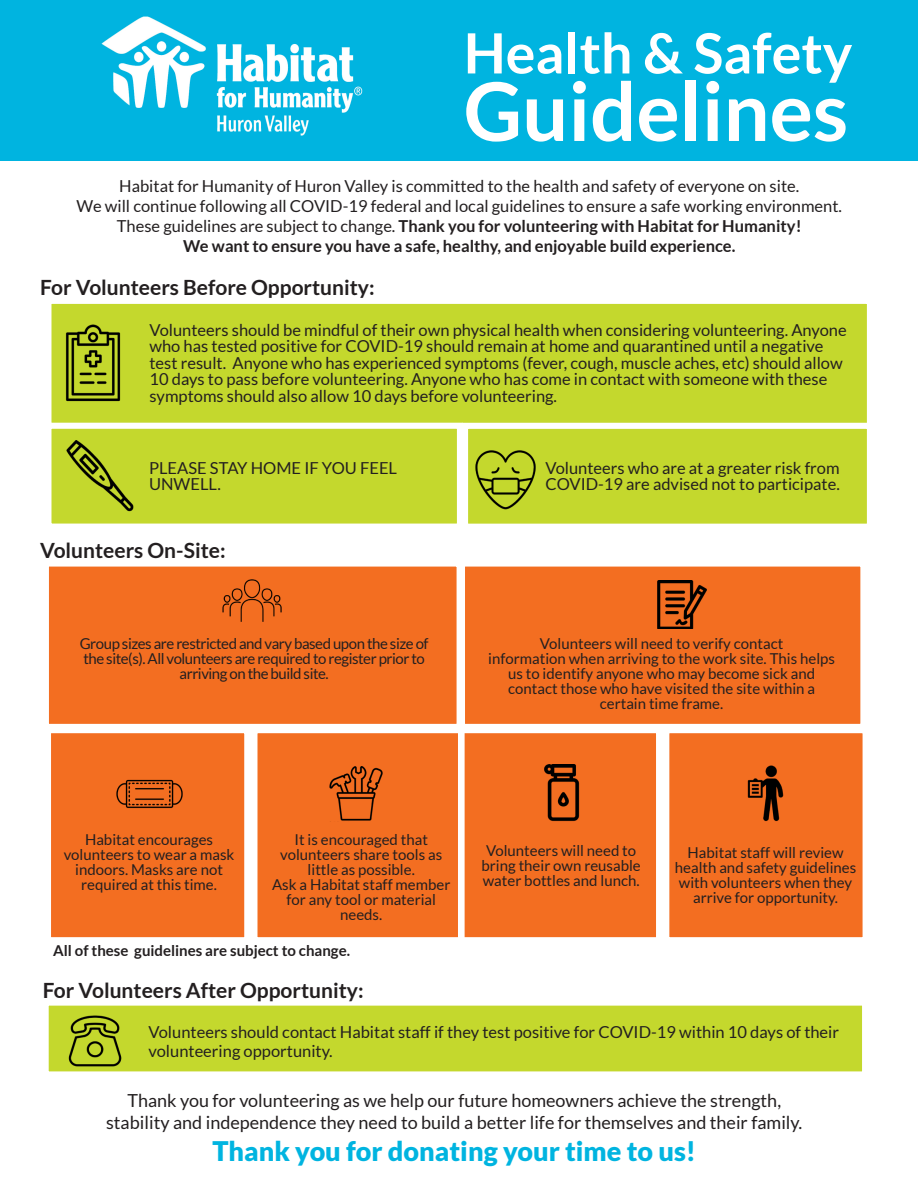
<style>
.page{position:relative;width:918px;height:1188px;background:#fff}
.page>*{position:absolute;margin:0;border:0;box-sizing:border-box;transform-origin:0 0}
.t1{font:700 81px "Lato";color:#fff}
.t2{font:700 55.5px "Lato";color:#fff}
.t3{font:900 27px "Lato";color:#00b4e0}
.t4{font:700 21px "Lato";color:#231f20}
.t5{font:18px "Lato";color:#231f20}
.t6{font:16.5px/16.5px "Lato";color:#231f20}
.t7{font:700 16.5px "Lato";color:#231f20}
.t8{font:15px/15px "Lato";color:#231f20;text-align:center}
.t9{font:15px/15px "Lato";letter-spacing:-.03em;color:#231f20;text-align:center}
.t10{font:700 15px "Lato";color:#231f20}
.s1{font-weight:400}
</style>
<div class="page">
<div style="left:0;top:0;width:918px;height:161px;background:#00b4e0"></div>
<img style="left:101px;top:16px;width:262px;height:120px">
<div style="left:45px;top:298px;width:828px;height:131px;background:#c4d82d;border:6px solid #fff"></div>
<div style="left:45px;top:423px;width:418px;height:107px;background:#c4d82d;border:6px solid #fff"></div>
<div style="left:462px;top:423px;width:411px;height:107px;background:#c4d82d;border:6px solid #fff"></div>
<div style="left:42px;top:999px;width:827px;height:79px;background:#c4d82d;border:7px solid #fff"></div>
<img style="left:47px;top:324px;width:74px;height:79px">
<img style="left:66px;top:441px;width:68px;height:70px">
<img style="left:468px;top:447px;width:68px;height:65px">
<div style="left:663px;top:727px;width:206px;height:217px;background:#f36e21;border:7px solid #fff"></div>
<div style="left:456px;top:727px;width:207px;height:217px;background:#f36e21;border:7px solid #fff"></div>
<div style="left:44px;top:727px;width:207px;height:217px;background:#f36e21;border:7px solid #fff"></div>
<div style="left:251px;top:727px;width:214px;height:217px;background:#f36e21;border:7px solid #fff"></div>
<img style="left:544px;top:764px;width:36px;height:57px">
<img style="left:329px;top:767px;width:54px;height:54px">
<div style="left:42px;top:560px;width:421px;height:171px;background:#f36e21;border:7px solid #fff"></div>
<div style="left:458px;top:560px;width:409px;height:171px;background:#f36e21;border:7px solid #fff"></div>
<img style="left:202px;top:560px;width:99px;height:62px">
<img style="left:657px;top:580px;width:50px;height:49px">
<img style="left:68px;top:1015px;width:54px;height:52px">
<img style="left:747px;top:765px;width:37px;height:56px">
<img style="left:116px;top:779px;width:67px;height:30px">
<p class="t2" style="left:464px;top:21px;width:390px">Health &amp; Safety</p>
<p class="t1" style="left:464px;top:65px;width:386px">Guidelines</p>
<p class="t6" style="left:119px;top:178px;width:682px">Habitat for Humanity of Huron Valley is committed to the health and safety of everyone on site.</p>
<p class="t6" style="left:76px;top:198px;width:767px">We will continue following all COVID-19 federal and local guidelines to ensure a safe working environment.</p>
<p class="t7" style="left:117px;top:217px;width:686px"><span class="s1">These guidelines are subject to change.</span> Thank you for volunteering with Habitat for Humanity!</p>
<p class="t7" style="left:183px;top:236px;width:554px">We want to ensure you have a safe, healthy, and enjoyable build experience.</p>
<p class="t4" style="left:40px;top:275px;width:336px">For Volunteers Before Opportunity:</p>
<p class="t6" style="left:149px;top:321px;width:699px">Volunteers should be mindful of their own physical health when considering volunteering. Anyone who has tested positive for COVID-19 should remain at home and quarantined until a negative test result. Anyone who has experienced symptoms (fever, cough, muscle aches, etc) should allow 10 days to pass before volunteering. Anyone who has come in contact with someone with these symptoms should also allow 10 days before volunteering.</p>
<p class="t6" style="left:149px;top:459px;width:249px">PLEASE STAY HOME IF YOU FEEL</p>
<p class="t6" style="left:149px;top:476px;width:73px">UNWELL.</p>
<p class="t4" style="left:40px;top:538px;width:187px">Volunteers On-Site:</p>
<p class="t6" style="left:545px;top:459px;width:296px">Volunteers who are at a greater risk from<br>COVID-19 are advised not to participate.</p>
<p class="t9" style="left:80px;top:636px;width:350px">Group sizes are restricted and vary based upon the size of the site(s). All volunteers are required to register prior to arriving on the build site.</p>
<p class="t8" style="left:540px;top:636px;width:245px">Volunteers will need to verify contact</p>
<p class="t8" style="left:488px;top:651px;width:348px">information when arriving to the work site. This helps us to identify anyone who may become sick and</p>
<p class="t8" style="left:508px;top:681px;width:308px">contact those who have visited the site within a</p>
<p class="t8" style="left:600px;top:696px;width:125px">certain time frame.</p>
<p class="t8" style="left:64px;top:832px;width:172px">Habitat encourages volunteers to wear a mask indoors. Masks are not required at this time.</p>
<p class="t8" style="left:295px;top:832px;width:135px">It is encouraged that</p>
<p class="t8" style="left:280px;top:847px;width:163px">volunteers share tools as</p>
<p class="t8" style="left:308px;top:862px;width:109px">little as possible.</p>
<p class="t8" style="left:272px;top:877px;width:180px">Ask a Habitat staff member for any tool or material needs.</p>
<p class="t10" style="left:53px;top:942px;width:298px">All of these guidelines are subject to change.</p>
<p class="t4" style="left:43px;top:979px;width:322px">For Volunteers After Opportunity:</p>
<p class="t8" style="left:482px;top:843px;width:161px">Volunteers will need to bring their own reusable water bottles and lunch.</p>
<p class="t8" style="left:675px;top:845px;width:183px">Habitat staff will review health and safety guidelines with volunteers when they arrive for opportunity.</p>
<p class="t6" style="left:149px;top:1023px;width:692px">Volunteers should contact Habitat staff if they test positive for COVID-19 within 10 days of their</p>
<p class="t6" style="left:149px;top:1043px;width:186px">volunteering opportunity.</p>
<p class="t5" style="left:127px;top:1091px;width:655px">Thank you for volunteering as we help our future homeowners achieve the strength,</p>
<p class="t5" style="left:106px;top:1112px;width:698px">stability and independence they need to build a better life for themselves and their family.</p>
<p class="t3" style="left:212px;top:1136px;width:485px">Thank you for donating your time to us!</p>
</div>
